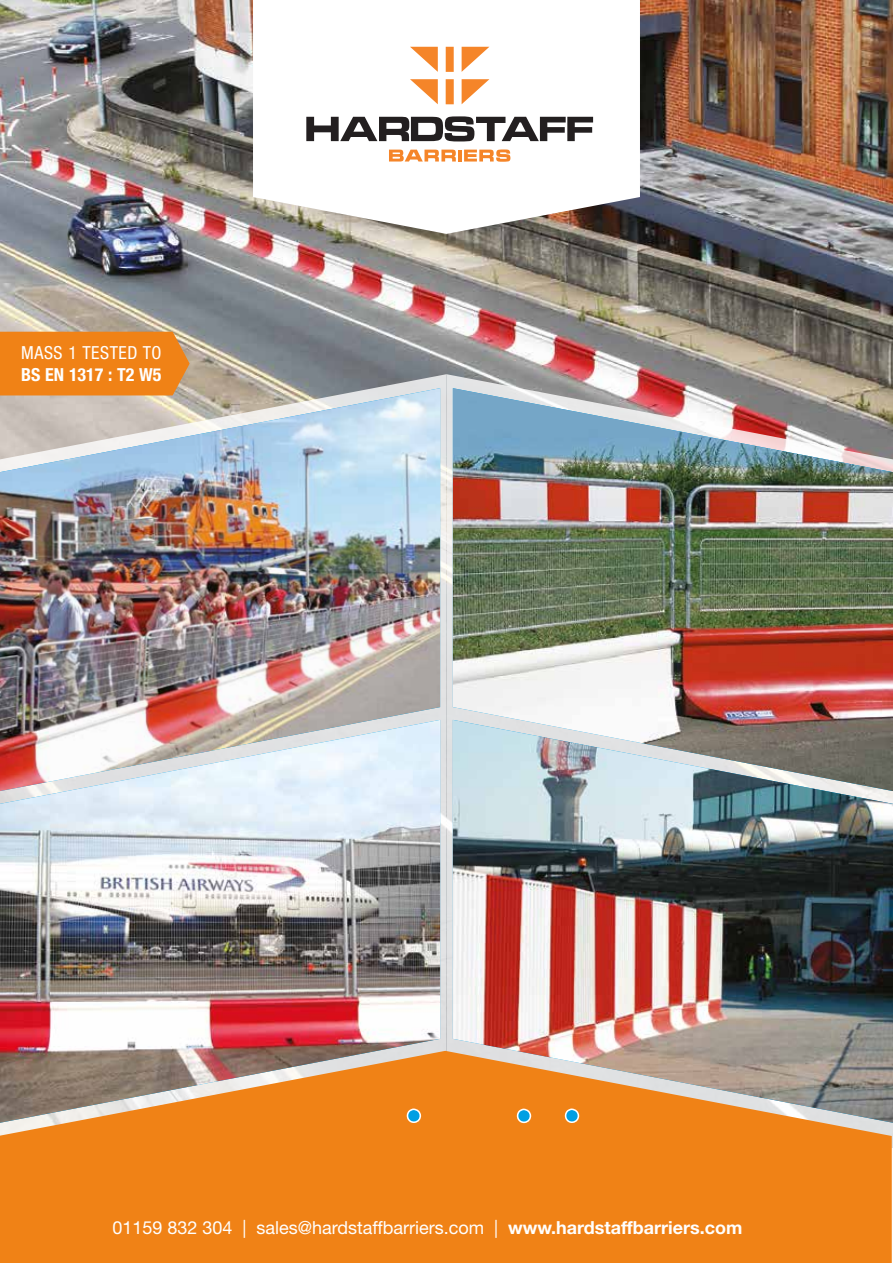
<style>
.page{position:relative;width:893px;height:1263px;background:#fff}
.page>*{position:absolute;margin:0;border:0;box-sizing:border-box;transform-origin:0 0}
.t1{font:18px "Helvetica Neue LT Std";color:#fff}
.t2{font:condensed 18px "Helvetica Neue LT Std";letter-spacing:.03em;color:#fff}
.t3{font:700 condensed 18px "Helvetica Neue LT Std";color:#fff}
.s1{font-weight:700}
</style>
<div class="page">
<img style="left:0;top:0;width:893px;height:374px">
<div style="left:0;top:332px;width:190px;height:42px;background:#f08216"></div>
<svg style="left:0;top:374px;width:446px;height:677px"></svg>
<img style="left:446px;top:374px;width:447px;height:774px">
<svg style="left:253px;top:0;width:387px;height:234px"></svg>
<div style="left:0;top:1051px;width:892px;height:212px;background:#f08216"></div>
<img style="left:0;top:793px;width:440px;height:330px">
<img style="left:0;top:388px;width:440px;height:403px">
<img style="left:453px;top:388px;width:440px;height:332px">
<img style="left:453px;top:720px;width:440px;height:403px">
<svg style="left:410px;top:47px;width:79px;height:57px"></svg>
<svg style="left:389px;top:150px;width:67px;height:12px"></svg>
<hr style="left:458px;top:150px;width:4px;height:12px;background:#f58529">
<svg style="left:464px;top:149px;width:46px;height:13px"></svg>
<svg style="left:306px;top:116px;width:287px;height:25px"></svg>
<p class="t2" style="left:21px;top:342px;width:142px">MASS 1 TESTED TO</p>
<p class="t3" style="left:21px;top:363px;width:142px">BS EN 1317 : T2 W5</p>
<p class="t1" style="left:112px;top:1217px;width:632px">01159 832 304 | sales@hardstaffbarriers.com | <span class="s1">www.hardstaffbarriers.com</span></p>
</div>
